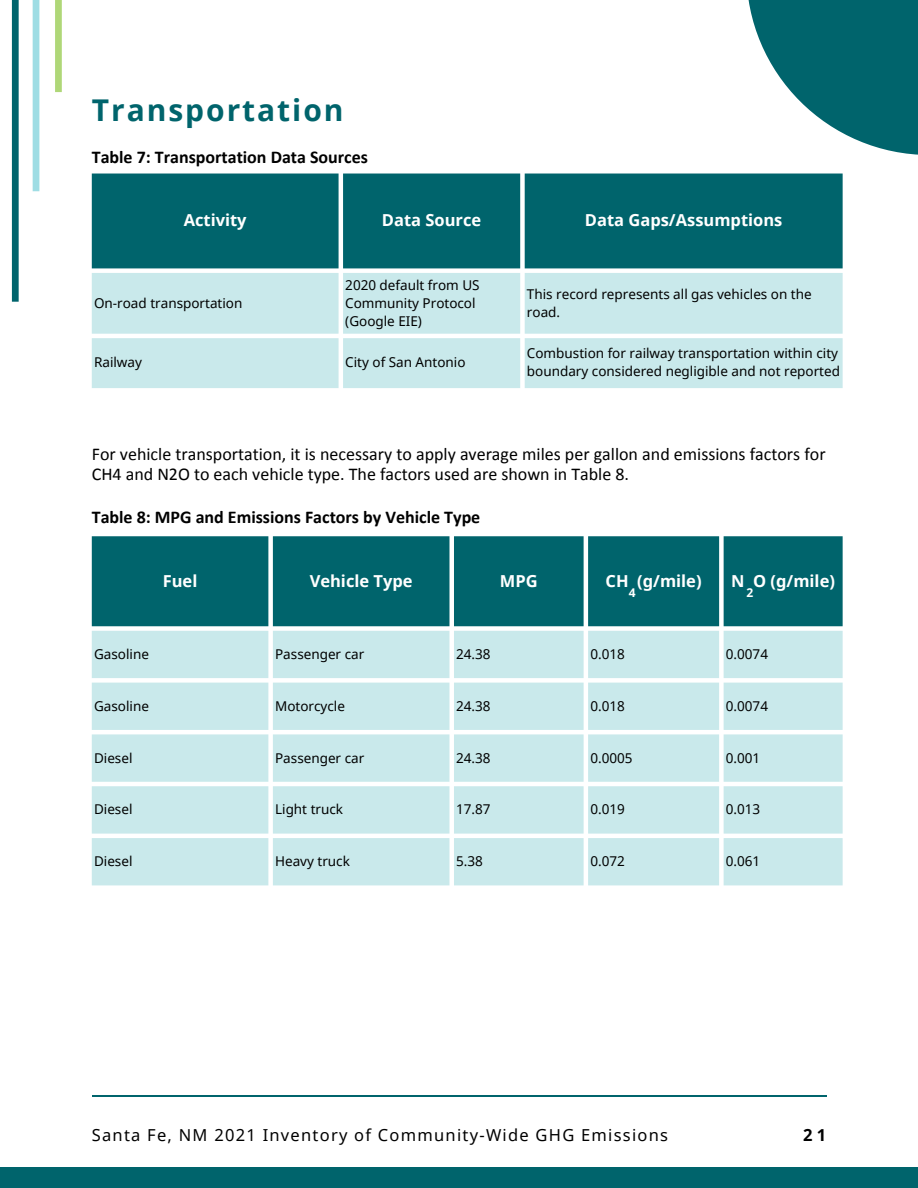
<style>
.page{position:relative;width:918px;height:1188px;background:#fff}
.page>*{position:absolute;margin:0;border:0;box-sizing:border-box;transform-origin:0 0}
.t1{font:700 30px "Noto Sans";letter-spacing:.065em;color:#00646c}
.t2{font:18px/20.2px "Calibri";color:#000}
.t3{font:700 18px "Calibri";color:#000}
.t4{font:700 16.5px "Noto Sans";color:#fff}
.t5{font:16.5px "Noto Sans";letter-spacing:.075em;color:#000}
.t6{font:700 16.5px "Noto Sans";color:#000}
.t7{font:13.5px/18px "Noto Sans";color:#000}
.t8{font:700 12px "Noto Sans";color:#fff}
</style>
<div class="page">
<div style="left:33px;top:0;width:6px;height:191px;background:#9fdde4"></div>
<div style="left:55px;top:0;width:7px;height:92px;background:#afd778"></div>
<div style="left:12px;top:0;width:7px;height:302px;background:#00646c"></div>
<div style="left:0;top:1168px;width:918px;height:20px;background:#00646c"></div>
<svg style="left:748px;top:0;width:170px;height:155px;fill:#00646c"></svg>
<div style="left:92px;top:174px;width:751px;height:94px;background:#00646c"></div>
<div style="left:92px;top:273px;width:751px;height:115px;background:#c9e9eb"></div>
<div style="left:92px;top:536px;width:751px;height:90px;background:#00646c"></div>
<svg style="left:92px;top:631px;width:751px;height:254px;background:#ceebec"></svg>
<hr style="left:92px;top:1095px;width:734px;height:1px;background:#00646c">
<h1 class="t1" style="left:92px;top:89px;width:253px">Transportation</h1>
<h2 class="t3" style="left:92px;top:149px;width:278px">Table 7: Transportation Data Sources</h2>
<p class="t4" style="left:184px;top:209px;width:64px">Activity</p>
<p class="t4" style="left:382px;top:209px;width:101px">Data Source</p>
<p class="t4" style="left:585px;top:209px;width:199px">Data Gaps/Assumptions</p>
<p class="t7" style="left:94px;top:294px;width:150px">On-road transportation</p>
<p class="t7" style="left:345px;top:276px;width:136px">2020 default from US<br>Community Protocol (Google EIE)</p>
<p class="t7" style="left:527px;top:285px;width:286px">This record represents all gas vehicles on the road.</p>
<p class="t7" style="left:94px;top:353px;width:49px">Railway</p>
<p class="t7" style="left:345px;top:353px;width:122px">City of San Antonio</p>
<p class="t7" style="left:527px;top:344px;width:315px">Combustion for railway transportation within city boundary considered negligible and not reported</p>
<h2 class="t2" style="left:92px;top:446px;width:735px">For vehicle transportation, it is necessary to apply average miles per gallon and emissions factors for<br>CH4 and N2O to each vehicle type. The factors used are shown in Table 8.</h2>
<h2 class="t3" style="left:92px;top:509px;width:390px">Table 8: MPG and Emissions Factors by Vehicle Type</h2>
<p class="t4" style="left:163px;top:569px;width:36px">Fuel</p>
<p class="t4" style="left:310px;top:569px;width:104px">Vehicle Type</p>
<p class="t4" style="left:500px;top:569px;width:39px">MPG</p>
<p class="t4" style="left:606px;top:569px;width:98px">CH (g/mile)</p>
<p class="t4" style="left:731px;top:569px;width:105px">N O (g/mile)</p>
<p class="t8" style="left:629px;top:584px;width:8px">4</p>
<p class="t8" style="left:746px;top:584px;width:8px">2</p>
<p class="t7" style="left:94px;top:645px;width:56px">Gasoline</p>
<p class="t7" style="left:275px;top:645px;width:91px">Passenger car</p>
<p class="t7" style="left:456px;top:645px;width:36px">24.38</p>
<p class="t7" style="left:590px;top:645px;width:36px">0.018</p>
<p class="t7" style="left:726px;top:645px;width:44px">0.0074</p>
<p class="t7" style="left:94px;top:696px;width:56px">Gasoline</p>
<p class="t7" style="left:275px;top:696px;width:71px">Motorcycle</p>
<p class="t7" style="left:456px;top:696px;width:36px">24.38</p>
<p class="t7" style="left:590px;top:696px;width:36px">0.018</p>
<p class="t7" style="left:726px;top:696px;width:44px">0.0074</p>
<p class="t7" style="left:94px;top:748px;width:40px">Diesel</p>
<p class="t7" style="left:275px;top:748px;width:91px">Passenger car</p>
<p class="t7" style="left:456px;top:748px;width:36px">24.38</p>
<p class="t7" style="left:590px;top:748px;width:44px">0.0005</p>
<p class="t7" style="left:726px;top:748px;width:36px">0.001</p>
<p class="t7" style="left:94px;top:800px;width:40px">Diesel</p>
<p class="t7" style="left:275px;top:800px;width:69px">Light truck</p>
<p class="t7" style="left:456px;top:800px;width:36px">17.87</p>
<p class="t7" style="left:590px;top:800px;width:36px">0.019</p>
<p class="t7" style="left:726px;top:800px;width:36px">0.013</p>
<p class="t7" style="left:94px;top:852px;width:40px">Diesel</p>
<p class="t7" style="left:275px;top:852px;width:76px">Heavy truck</p>
<p class="t7" style="left:456px;top:852px;width:28px">5.38</p>
<p class="t7" style="left:590px;top:852px;width:36px">0.072</p>
<p class="t7" style="left:726px;top:852px;width:36px">0.061</p>
<p class="t5" style="left:92px;top:1124px;width:578px">Santa Fe, NM 2021 Inventory of Community-Wide GHG Emissions</p>
<p class="t6" style="left:803px;top:1124px;width:24px">21</p>
</div>
